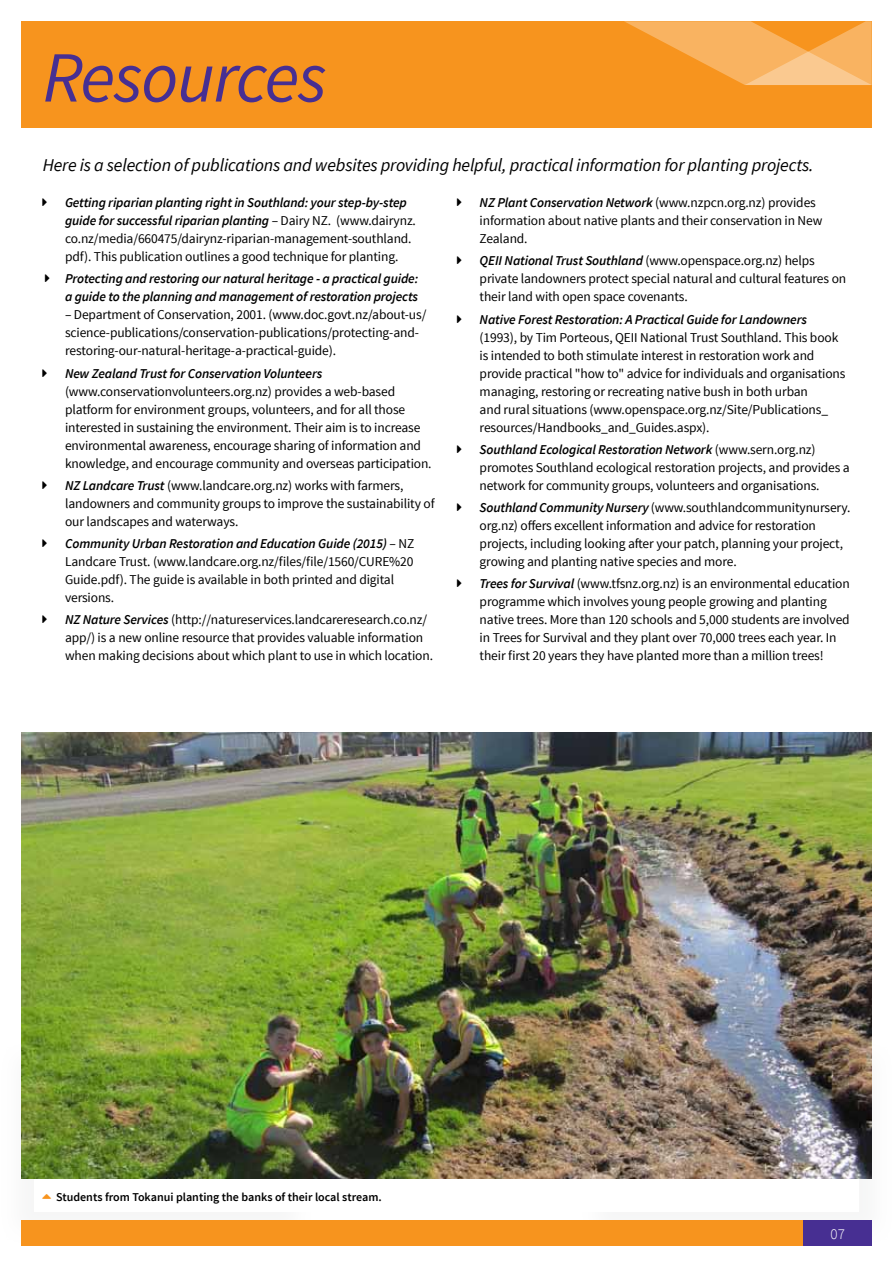
<style>
.page{position:relative;width:893px;height:1263px;background:#fff}
.page>*{position:absolute;margin:0;border:0;box-sizing:border-box;transform-origin:0 0}
.t1{font:italic 72px "Source Sans Pro";letter-spacing:-.02em;color:#472f92}
.t2{font:italic 18px "Source Sans Pro";letter-spacing:-.01em;color:#000}
.t3{font:300 15px "Source Sans Pro";color:#fff}
.t4{font:13.5px/18px "Source Sans Pro";letter-spacing:-.01em;color:#000}
.t5{font:italic 600 13.5px/18px "Source Sans Pro";letter-spacing:-.01em;color:#000}
.t6{font:600 12px "Source Sans Pro";color:#000}
.s1{font-weight:600;font-style:italic}
.s2{color:#f7941e}
</style>
<div class="page">
<div style="left:0;top:1040px;width:314px;height:207px;background:#fbfbfb"></div>
<div style="left:34px;top:1042px;width:278px;height:170px;background:#fff"></div>
<div style="left:580px;top:1040px;width:313px;height:207px;background:#fbfbfb"></div>
<div style="left:581px;top:1042px;width:278px;height:170px;background:#fff"></div>
<div style="left:21px;top:1220px;width:851px;height:26px;background:#f7941e"></div>
<div style="left:804px;top:1220px;width:68px;height:26px;background:#472f92"></div>
<div style="left:21px;top:21px;width:851px;height:107px;background:#f7941e"></div>
<img style="left:21px;top:732px;width:851px;height:447px">
<svg style="left:624px;top:21px;width:248px;height:64px"></svg>
<h1 class="t1" style="left:43px;top:33px;width:286px">Resources</h1>
<h2 class="t2" style="left:43px;top:154px;width:772px">Here is a selection of publications and websites providing helpful, practical information for planting projects.</h2>
<p class="t4" style="left:65px;top:194px;width:352px"><span class="s1">Getting riparian planting right in Southland: your step-by-step guide for successful riparian planting</span> – Dairy NZ. (www.dairynz. co.nz/media/660475/dairynz-riparian-management-southland. pdf). This publication outlines a good technique for planting.</p>
<p class="t5" style="left:65px;top:270px;width:355px">Protecting and restoring our natural heritage - a practical guide: a guide to the planning and management of restoration projects</p>
<p class="t4" style="left:65px;top:306px;width:363px">– Department of Conservation, 2001. (www.doc.govt.nz/about-us/ science-publications/conservation-publications/protecting-and&shy;restoring-our-natural-heritage-a-practical-guide).</p>
<p class="t5" style="left:65px;top:364px;width:259px">New Zealand Trust for Conservation Volunteers</p>
<p class="t4" style="left:65px;top:382px;width:368px">(www.conservationvolunteers.org.nz) provides a web-based platform for environment groups, volunteers, and for all those interested in sustaining the environment. Their aim is to increase environmental awareness, encourage sharing of information and knowledge, and encourage community and overseas participation.</p>
<p class="t4" style="left:65px;top:477px;width:371px"><span class="s1">NZ Landcare Trust</span> (www.landcare.org.nz) works with farmers, landowners and community groups to improve the sustainability of our landscapes and waterways.</p>
<p class="t4" style="left:65px;top:535px;width:351px"><span class="s1">Community Urban Restoration and Education Guide (2015)</span> – NZ Landcare Trust. (www.landcare.org.nz/files/file/1560/CURE%20<br>Guide.pdf). The guide is available in both printed and digital versions.</p>
<p class="t4" style="left:65px;top:611px;width:369px"><span class="s1">NZ Nature Services</span> (http://natureservices.landcareresearch.co.nz/ app/) is a new online resource that provides valuable information when making decisions about which plant to use in which location.</p>
<p class="t4" style="left:480px;top:194px;width:344px"><span class="s1">NZ Plant Conservation Network</span> (www.nzpcn.org.nz) provides information about native plants and their conservation in New<br>Zealand.</p>
<p class="t4" style="left:480px;top:252px;width:368px"><span class="s1">QEII National Trust Southland</span> (www.openspace.org.nz) helps private landowners protect special natural and cultural features on their land with open space covenants.</p>
<p class="t5" style="left:480px;top:310px;width:329px">Native Forest Restoration: A Practical Guide for Landowners</p>
<p class="t4" style="left:480px;top:328px;width:367px">(1993), by Tim Porteous, QEII National Trust Southland. This book is intended to both stimulate interest in restoration work and provide practical "how to" advice for individuals and organisations managing, restoring or recreating native bush in both urban<br>and rural situations (www.openspace.org.nz/Site/Publications_ resources/Handbooks_and_Guides.aspx).</p>
<p class="t4" style="left:480px;top:441px;width:372px"><span class="s1">Southland Ecological Restoration Network</span> (www.sern.org.nz) promotes Southland ecological restoration projects, and provides a network for community groups, volunteers and organisations.</p>
<p class="t4" style="left:480px;top:499px;width:372px"><span class="s1">Southland Community Nursery</span> (www.southlandcommunitynursery. org.nz) offers excellent information and advice for restoration projects, including looking after your patch, planning your project, growing and planting native species and more.</p>
<p class="t4" style="left:480px;top:575px;width:372px"><span class="s1">Trees for Survival</span> (www.tfsnz.org.nz) is an environmental education programme which involves young people growing and planting native trees. More than 120 schools and 5,000 students are involved in Trees for Survival and they plant over 70,000 trees each year. In their first 20 years they have planted more than a million trees!</p>
<p class="t6" style="left:43px;top:1189px;width:341px"><span class="s2">➢</span> Students from Tokanui planting the banks of their local stream.</p>
<p class="t3" style="left:830px;top:1225px;width:16px">07</p>
</div>
